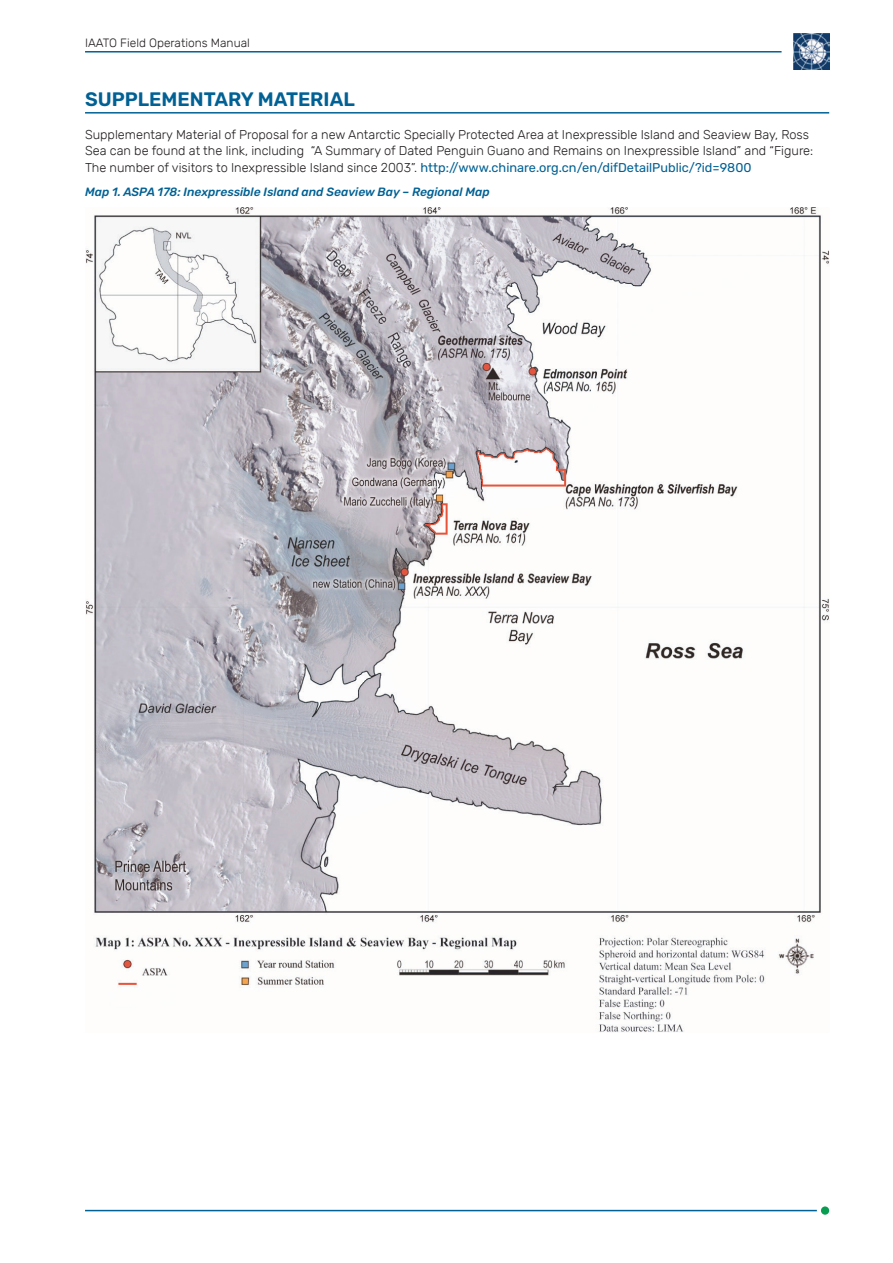
<style>
.page{position:relative;width:893px;height:1263px;background:#fff}
.page>*{position:absolute;margin:0;border:0;box-sizing:border-box;transform-origin:0 0}
.t1{font:600 19.5px "Rubik";color:#016194}
.t2{font:17.1px "Times New Roman";color:#231f20}
.t3{font:300 12.75px/16.5px "Rubik";color:#231f20}
.t4{font:italic 500 12px "Rubik";color:#016194}
.t5{font:300 12px "Rubik";color:#231f20}
.s1{font-weight:400;color:#016194}
</style>
<div class="page">
<hr style="left:85px;top:51px;width:697px;height:2px;background:#016194">
<hr style="left:85px;top:1210px;width:732px;height:1px;background:#016194">
<img style="left:793px;top:34px;width:36px;height:36px">
<div style="left:821px;top:1206px;width:8px;height:9px;background:#099d52;border-radius:50%"></div>
<hr style="left:85px;top:112px;width:744px;height:2px;background:#016194">
<img style="left:85px;top:207px;width:744px;height:825px">
<p class="t5" style="left:85px;top:37px;width:166px">IAATO Field Operations Manual</p>
<h1 class="t1" style="left:85px;top:88px;width:271px">SUPPLEMENTARY MATERIAL</h1>
<p class="t3" style="left:85px;top:126px;width:730px">Supplementary Material of Proposal for a new Antarctic Specially Protected Area at Inexpressible Island and Seaview Bay, Ross<br>Sea can be found at the link, including “A Summary of Dated Penguin Guano and Remains on Inexpressible Island” and “Figure:<br>The number of visitors to Inexpressible Island since 2003”. <span class="s1">http://www.chinare.org.cn/en/difDetailPublic/?id=9800</span></p>
<p class="t4" style="left:85px;top:185px;width:406px">Map 1. ASPA 178: Inexpressible Island and Seaview Bay – Regional Map</p>
<h2 class="t2" style="left:85px;top:160px;width:509px">Map 1. ASPA 178: Inexpressible Island and Seaview Bay – Regional Map</h2>
</div>
